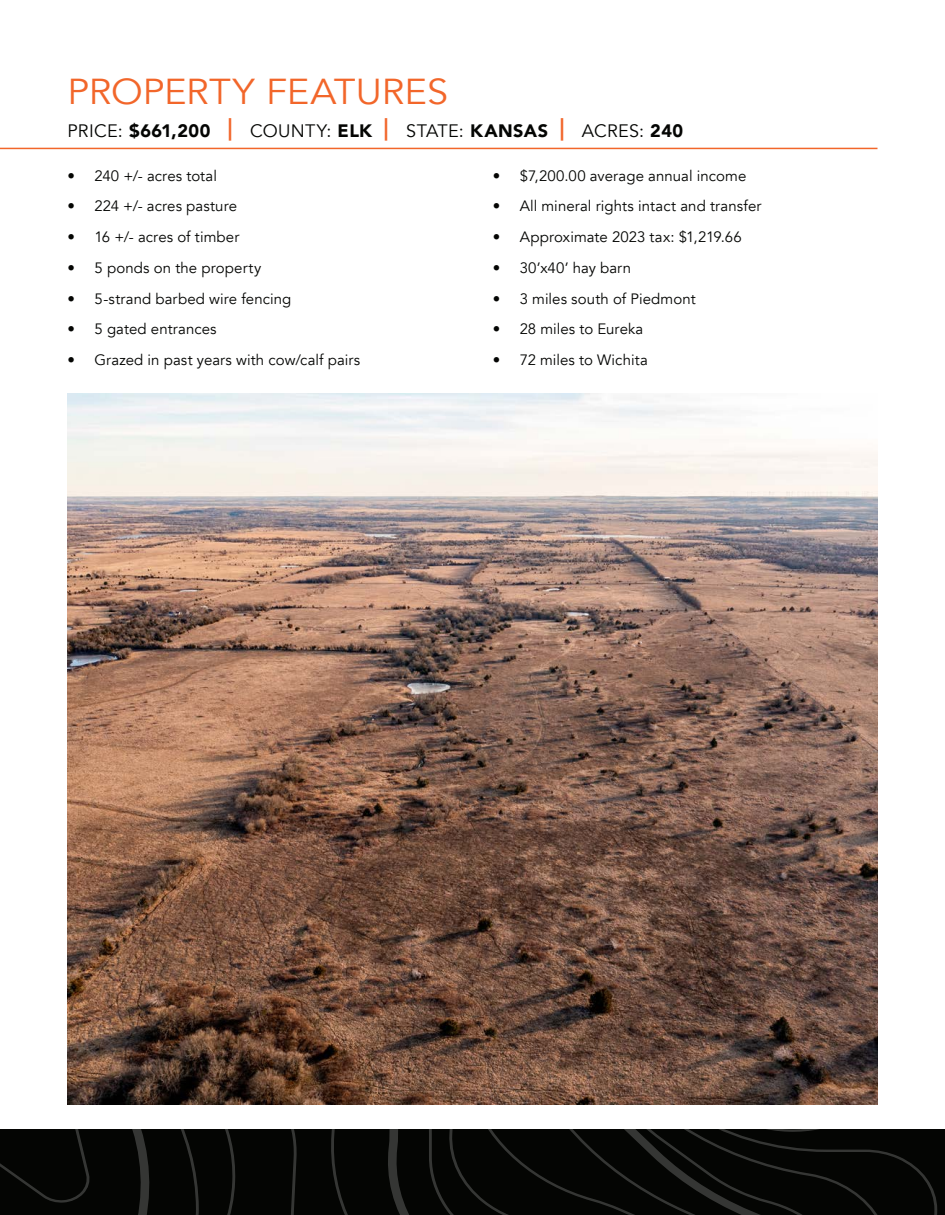
<style>
.page{position:relative;width:945px;height:1215px;background:#fff}
.page>*{position:absolute;margin:0;border:0;box-sizing:border-box;transform-origin:0 0}
.t1{font:36px "Avenir";color:#f2662a;scale:1.05 1}
.t2{font:18px "Avenir";letter-spacing:.02em;color:#040503}
.t3{font:15px "Avenir";letter-spacing:.005em;color:#040503}
.s1{font-weight:900}
.s2{font-weight:900;font-size:22.5px;color:#f2662a}
</style>
<div class="page">
<img style="left:68px;top:394px;width:810px;height:711px">
<hr style="left:0;top:148px;width:878px;height:1px;background:#f2662a">
<svg style="left:0;top:1129px;width:945px;height:86px;background:#080907"></svg>
<p class="t1" style="left:68px;top:70px;width:364px">PROPERTY FEATURES</p>
<p class="t2" style="left:68px;top:120px;width:617px">PRICE: <span class="s1">$661,200</span> <span class="s2">|</span> COUNTY: <span class="s1">ELK</span> <span class="s2">|</span> STATE: <span class="s1">KANSAS</span> <span class="s2">|</span> ACRES: <span class="s1">240</span></p>
<p class="t3" style="left:68px;top:166px;width:151px">• 240 +/- acres total</p>
<p class="t3" style="left:68px;top:197px;width:171px">• 224 +/- acres pasture</p>
<p class="t3" style="left:68px;top:228px;width:173px">• 16 +/- acres of timber</p>
<p class="t3" style="left:68px;top:259px;width:195px">• 5 ponds on the property</p>
<p class="t3" style="left:68px;top:289px;width:225px">• 5-strand barbed wire fencing</p>
<p class="t3" style="left:68px;top:320px;width:151px">• 5 gated entrances</p>
<p class="t3" style="left:68px;top:351px;width:294px">• Grazed in past years with cow/calf pairs</p>
<p class="t3" style="left:493px;top:166px;width:255px">• $7,200.00 average annual income</p>
<p class="t3" style="left:493px;top:197px;width:270px">• All mineral rights intact and transfer</p>
<p class="t3" style="left:493px;top:228px;width:250px">• Approximate 2023 tax: $1,219.66</p>
<p class="t3" style="left:493px;top:259px;width:140px">• 30’x40’ hay barn</p>
<p class="t3" style="left:493px;top:289px;width:205px">• 3 miles south of Piedmont</p>
<p class="t3" style="left:493px;top:320px;width:152px">• 28 miles to Eureka</p>
<p class="t3" style="left:493px;top:351px;width:157px">• 72 miles to Wichita</p>
</div>
